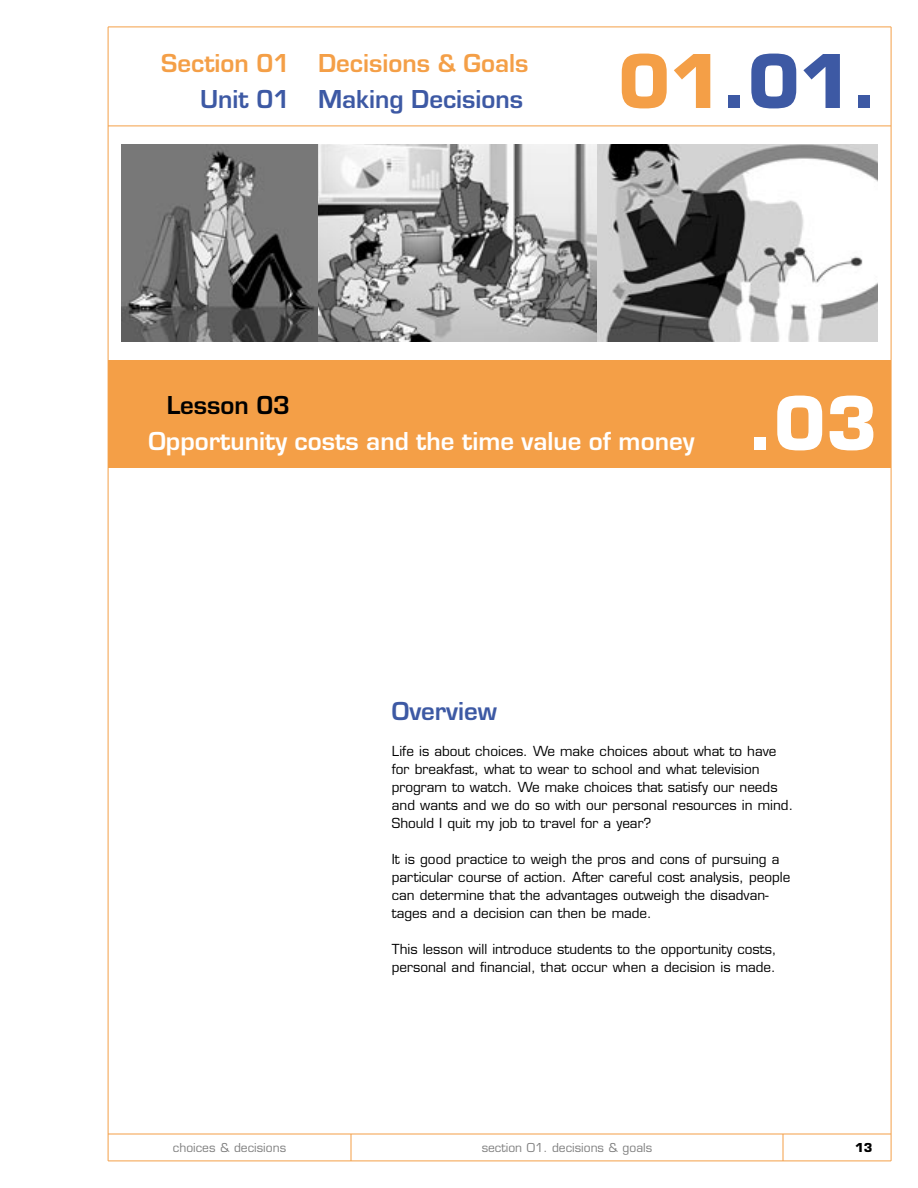
<style>
.page{position:relative;width:918px;height:1188px;background:#fff}
.page>*{position:absolute;margin:0;border:0;box-sizing:border-box;transform-origin:0 0}
.t1{font:700 72px "Eurostile";color:#3d59a4}
.t2{font:700 72px "Eurostile";color:#fff}
.t3{font:700 27px "Eurostile";color:#fff}
.t4{font:700 27px "Eurostile";color:#3d59a4}
.t5{font:700 27px "Eurostile";color:#f49f47}
.t6{font:700 27px "Eurostile";color:#000}
.t7{font:13.5px/18px "Eurostile";color:#000}
.t8{font:12px "Eurostile";color:#808080}
.t9{font:700 12px "Eurostile";color:#000}
.s1{color:#f49f47}
</style>
<div class="page">
<hr style="left:108px;top:27px;width:783px;height:1px;background:#f49f47">
<hr style="left:108px;top:1161px;width:783px;height:1px;background:#f49f47">
<hr style="left:108px;top:27px;width:1px;height:1134px;background:#f49f47">
<hr style="left:891px;top:27px;width:1px;height:1134px;background:#f49f47">
<hr style="left:108px;top:1134px;width:783px;height:1px;background:#f49f47">
<svg style="left:351px;top:1134px;width:1px;height:27px"></svg>
<svg style="left:783px;top:1134px;width:1px;height:27px"></svg>
<div style="left:108px;top:360px;width:783px;height:108px;background:#f49f47"></div>
<img style="left:597px;top:144px;width:281px;height:198px">
<svg style="left:317px;top:144px;width:280px;height:198px;background:#aaa"></svg>
<svg style="left:122px;top:144px;width:195px;height:198px;background:#6f6f6f"></svg>
<hr style="left:108px;top:126px;width:783px;height:1px;background:#f49f47">
<h2 class="t5" style="left:161px;top:54px;width:369px">Section 01 Decisions &amp; Goals</h2>
<h2 class="t4" style="left:200px;top:90px;width:325px">Unit 01 Making Decisions</h2>
<h1 class="t1" style="left:618px;top:54px;width:261px"><span class="s1">01</span>.01.</h1>
<h2 class="t6" style="left:167px;top:396px;width:125px">Lesson 03</h2>
<h2 class="t3" style="left:148px;top:432px;width:547px">Opportunity costs and the time value of money</h2>
<h1 class="t2" style="left:748px;top:396px;width:131px">.03</h1>
<h2 class="t4" style="left:392px;top:702px;width:107px">Overview</h2>
<p class="t7" style="left:392px;top:743px;width:403px">Life is about choices. We make choices about what to have for breakfast, what to wear to school and what television program to watch. We make choices that satisfy our needs and wants and we do so with our personal resources in mind.<br>Should I quit my job to travel for a year?</p>
<p class="t7" style="left:392px;top:851px;width:400px">It is good practice to weigh the pros and cons of pursuing a particular course of action. After careful cost analysis, people can determine that the advantages outweigh the disadvan&shy;tages and a decision can then be made.</p>
<p class="t7" style="left:392px;top:941px;width:386px">This lesson will introduce students to the opportunity costs, personal and financial, that occur when a decision is made.</p>
<p class="t8" style="left:173px;top:1143px;width:115px">choices &amp; decisions</p>
<p class="t8" style="left:482px;top:1143px;width:172px">section 01. decisions &amp; goals</p>
<p class="t9" style="left:855px;top:1143px;width:19px">13</p>
</div>
